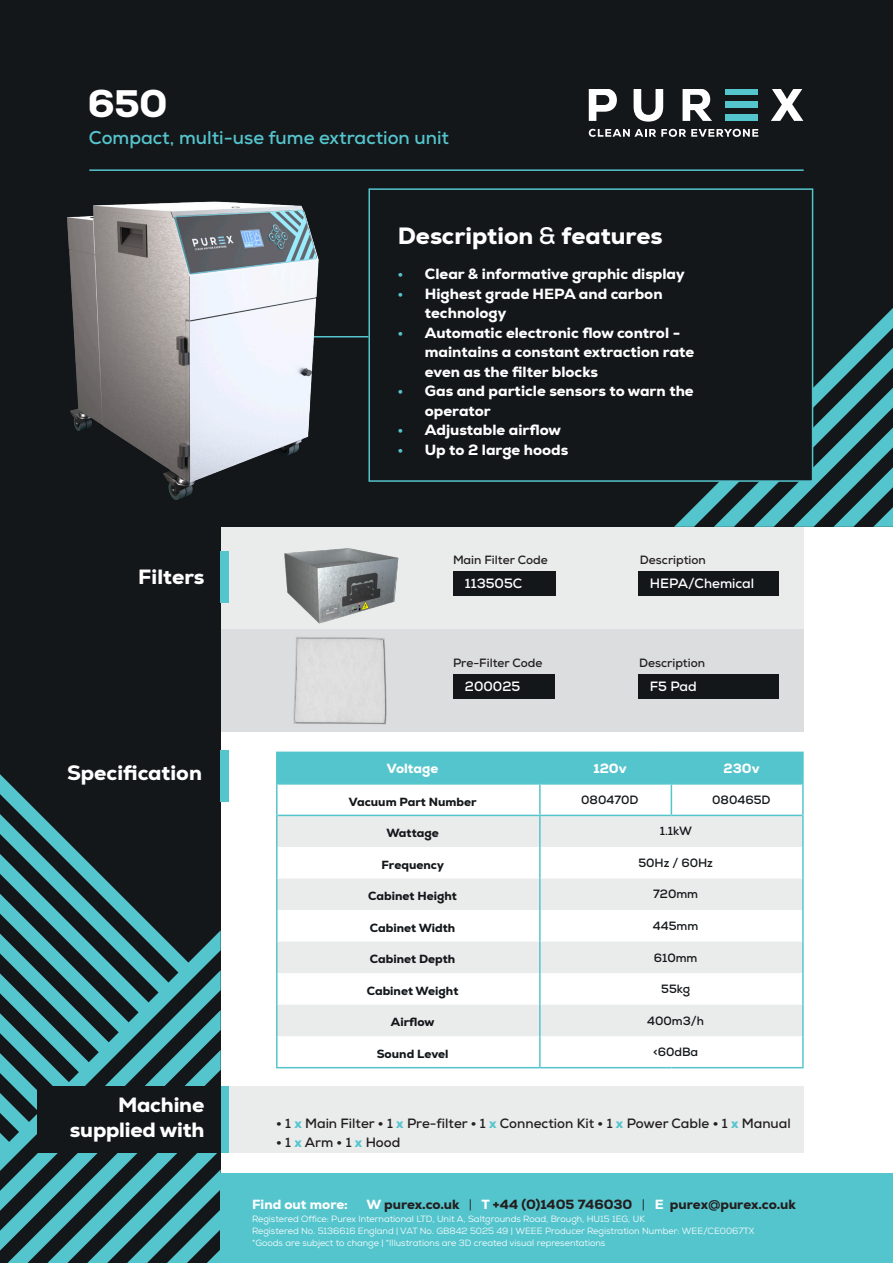
<style>
.page{position:relative;width:893px;height:1263px;background:#fff}
.page>*{position:absolute;margin:0;border:0;box-sizing:border-box;transform-origin:0 0}
.t1{font:800 39px "Nexa";color:#fff}
.t2{font:800 24px "Nexa";color:#fff}
.t3{font:800 21px/25.2px "Nexa";letter-spacing:-.01em;color:#fff;text-align:right}
.t4{font:700 18.45px "Nexa";color:#55c5cd}
.t5{font:800 15px/19.5px "Nexa";color:#fff}
.t6{font:700 13.5px "Nexa";color:#231f20}
.t7{font:800 13.5px "Nexa";color:#231f20}
.t8{font:700 13.5px "Nexa";color:#fff}
.t9{font:800 13.5px "Nexa";color:#fff}
.t10{font:800 12px "Nexa";color:#13171a}
.t11{font:700 12px "Nexa";color:#13171a}
.t12{font:700 12px "Nexa";color:#231f20}
.t13{font:9px "Nexa";color:#fff}
.s1{font-weight:700}
.s2{font-family:"Montserrat";font-weight:700;color:#55c5cd}
.s3{font-weight:800}
.s4{font-weight:800;color:#55c5cd}
.s5{color:#fff}
.s6{font-weight:400}
</style>
<div class="page">
<div style="left:0;top:11px;width:893px;height:516px;background:#13171a"></div>
<div style="left:346px;top:0;width:547px;height:139px;background:#13171a"></div>
<div style="left:221px;top:527px;width:583px;height:103px;background:#eaebeb"></div>
<div style="left:221px;top:630px;width:583px;height:102px;background:#dbddde"></div>
<div style="left:0;top:1px;width:221px;height:1262px;background:#13171a"></div>
<svg style="left:0;top:774px;width:221px;height:489px"></svg>
<div style="left:221px;top:551px;width:8px;height:52px;background:#55c5cd"></div>
<div style="left:221px;top:750px;width:8px;height:52px;background:#55c5cd"></div>
<div style="left:221px;top:1086px;width:8px;height:66px;background:#55c5cd"></div>
<div style="left:37px;top:1086px;width:184px;height:66px;background:#13171a"></div>
<svg style="left:0;top:0;width:346px;height:11px"></svg>
<svg style="left:589px;top:129px;width:169px;height:8px"></svg>
<svg style="left:589px;top:89px;width:28px;height:32px"></svg>
<svg style="left:634px;top:89px;width:29px;height:33px"></svg>
<svg style="left:683px;top:89px;width:29px;height:32px"></svg>
<svg style="left:771px;top:89px;width:32px;height:32px"></svg>
<div style="left:725px;top:89px;width:33px;height:6px;background:#55c5cd"></div>
<div style="left:725px;top:101px;width:33px;height:7px;background:#55c5cd"></div>
<div style="left:725px;top:114px;width:33px;height:7px;background:#55c5cd"></div>
<div style="left:229px;top:1086px;width:575px;height:66px;background:#eaebeb"></div>
<svg style="left:714px;top:295px;width:179px;height:232px"></svg>
<div style="left:368px;top:188px;width:445px;height:294px;background:#13171a;border:2px solid #55c5cd"></div>
<div style="left:453px;top:571px;width:103px;height:25px;background:#13171a"></div>
<div style="left:453px;top:674px;width:102px;height:25px;background:#13171a"></div>
<div style="left:638px;top:571px;width:141px;height:25px;background:#13171a"></div>
<div style="left:638px;top:674px;width:141px;height:25px;background:#13171a"></div>
<img style="left:284px;top:548px;width:115px;height:76px">
<img style="left:293px;top:637px;width:94px;height:88px">
<div style="left:278px;top:753px;width:524px;height:30px;background:#55c5cd"></div>
<svg style="left:278px;top:816px;width:524px;height:220px;fill:#eaebeb"></svg>
<hr style="left:276px;top:751px;width:264px;height:2px;background:#55c5cd">
<hr style="left:276px;top:753px;width:2px;height:30px;background:#55c5cd">
<hr style="left:540px;top:751px;width:131px;height:2px;background:#55c5cd">
<hr style="left:539px;top:753px;width:2px;height:30px;background:#55c5cd">
<hr style="left:671px;top:751px;width:133px;height:2px;background:#55c5cd">
<hr style="left:671px;top:753px;width:1px;height:30px;background:#55c5cd">
<hr style="left:802px;top:753px;width:2px;height:30px;background:#55c5cd">
<hr style="left:276px;top:783px;width:264px;height:2px;background:#55c5cd">
<hr style="left:276px;top:785px;width:2px;height:30px;background:#55c5cd">
<hr style="left:540px;top:783px;width:131px;height:2px;background:#55c5cd">
<hr style="left:539px;top:785px;width:2px;height:30px;background:#55c5cd">
<hr style="left:671px;top:783px;width:133px;height:2px;background:#55c5cd">
<hr style="left:671px;top:785px;width:1px;height:30px;background:#55c5cd">
<hr style="left:802px;top:785px;width:2px;height:30px;background:#55c5cd">
<hr style="left:540px;top:815px;width:131px;height:1px;background:#55c5cd">
<hr style="left:671px;top:815px;width:131px;height:1px;background:#55c5cd">
<hr style="left:802px;top:815px;width:2px;height:32px;background:#55c5cd">
<hr style="left:802px;top:847px;width:2px;height:31px;background:#55c5cd">
<hr style="left:802px;top:878px;width:2px;height:32px;background:#55c5cd">
<hr style="left:802px;top:910px;width:2px;height:31px;background:#55c5cd">
<hr style="left:802px;top:941px;width:2px;height:32px;background:#55c5cd">
<hr style="left:802px;top:973px;width:2px;height:31px;background:#55c5cd">
<hr style="left:802px;top:1004px;width:2px;height:32px;background:#55c5cd">
<hr style="left:802px;top:1036px;width:2px;height:31px;background:#55c5cd">
<hr style="left:540px;top:1067px;width:131px;height:1px;background:#55c5cd">
<hr style="left:671px;top:1067px;width:133px;height:1px;background:#55c5cd">
<hr style="left:278px;top:815px;width:262px;height:1px;background:#55c5cd">
<hr style="left:276px;top:815px;width:2px;height:32px;background:#55c5cd">
<hr style="left:539px;top:816px;width:2px;height:31px;background:#55c5cd">
<hr style="left:276px;top:847px;width:2px;height:31px;background:#55c5cd">
<hr style="left:539px;top:847px;width:2px;height:31px;background:#55c5cd">
<hr style="left:276px;top:878px;width:2px;height:32px;background:#55c5cd">
<hr style="left:539px;top:878px;width:2px;height:32px;background:#55c5cd">
<hr style="left:276px;top:910px;width:2px;height:31px;background:#55c5cd">
<hr style="left:539px;top:910px;width:2px;height:31px;background:#55c5cd">
<hr style="left:276px;top:941px;width:2px;height:32px;background:#55c5cd">
<hr style="left:539px;top:941px;width:2px;height:32px;background:#55c5cd">
<hr style="left:276px;top:973px;width:2px;height:31px;background:#55c5cd">
<hr style="left:539px;top:973px;width:2px;height:31px;background:#55c5cd">
<hr style="left:276px;top:1004px;width:2px;height:32px;background:#55c5cd">
<hr style="left:539px;top:1004px;width:2px;height:32px;background:#55c5cd">
<hr style="left:276px;top:1036px;width:2px;height:31px;background:#55c5cd">
<hr style="left:539px;top:1036px;width:2px;height:31px;background:#55c5cd">
<hr style="left:276px;top:1067px;width:264px;height:1px;background:#55c5cd">
<div style="left:221px;top:1174px;width:672px;height:89px;background:#55c5cd"></div>
<hr style="left:89px;top:169px;width:715px;height:2px;background:#55c5cd">
<img style="left:67px;top:188px;width:303px;height:312px">
<p class="t1" style="left:88px;top:79px;width:81px">650</p>
<p class="t4" style="left:89px;top:125px;width:362px">Compact, multi-use fume extraction unit</p>
<p class="t2" style="left:398px;top:220px;width:266px">Description <span class="s1">&amp;</span> features</p>
<p class="t5" style="left:398px;top:264px;width:288px"><span class="s2">•</span> Clear &amp; informative graphic display</p>
<p class="t5" style="left:425px;top:284px;width:239px;text-indent:-27px"><span class="s2">•</span> Highest grade HEPA and carbon technology</p>
<p class="t5" style="left:425px;top:323px;width:271px;text-indent:-27px"><span class="s2">•</span> Automatic electronic flow control - maintains a constant extraction rate even as the filter blocks</p>
<p class="t5" style="left:425px;top:381px;width:270px;text-indent:-27px"><span class="s2">•</span> Gas and particle sensors to warn the operator</p>
<p class="t5" style="left:398px;top:420px;width:165px"><span class="s2">•</span> Adjustable airflow</p>
<p class="t5" style="left:398px;top:440px;width:172px"><span class="s2">•</span> Up to 2 large hoods</p>
<p class="t3" style="left:138px;top:564px;width:68px">Filters</p>
<p class="t3" style="left:67px;top:760px;width:136px">Specification</p>
<p class="t3" style="left:70px;top:1091px;width:136px">Machine supplied with</p>
<p class="t12" style="left:453px;top:552px;width:96px">Main Filter Code</p>
<p class="t12" style="left:640px;top:552px;width:67px">Description</p>
<p class="t8" style="left:465px;top:574px;width:59px">113505C</p>
<p class="t8" style="left:650px;top:574px;width:106px">HEPA/Chemical</p>
<p class="t12" style="left:453px;top:655px;width:91px">Pre-Filter Code</p>
<p class="t12" style="left:639px;top:655px;width:67px">Description</p>
<p class="t8" style="left:465px;top:677px;width:57px">200025</p>
<p class="t8" style="left:650px;top:677px;width:48px">F5 Pad</p>
<p class="t9" style="left:387px;top:760px;width:53px">Voltage</p>
<p class="t9" style="left:593px;top:760px;width:35px">120v</p>
<p class="t9" style="left:724px;top:760px;width:38px">230v</p>
<p class="t10" style="left:349px;top:794px;width:129px">Vacuum Part Number</p>
<p class="t11" style="left:581px;top:792px;width:59px">080470D</p>
<p class="t11" style="left:712px;top:792px;width:60px">080465D</p>
<p class="t10" style="left:386px;top:825px;width:54px">Wattage</p>
<p class="t11" style="left:660px;top:823px;width:34px">1.1kW</p>
<p class="t10" style="left:381px;top:857px;width:64px">Frequency</p>
<p class="t11" style="left:638px;top:855px;width:76px">50Hz / 60Hz</p>
<p class="t10" style="left:368px;top:888px;width:90px">Cabinet Height</p>
<p class="t11" style="left:653px;top:886px;width:47px">720mm</p>
<p class="t10" style="left:370px;top:920px;width:87px">Cabinet Width</p>
<p class="t11" style="left:653px;top:918px;width:47px">445mm</p>
<p class="t10" style="left:370px;top:951px;width:87px">Cabinet Depth</p>
<p class="t11" style="left:654px;top:950px;width:45px">610mm</p>
<p class="t10" style="left:367px;top:983px;width:93px">Cabinet Weight</p>
<p class="t11" style="left:661px;top:981px;width:30px">55kg</p>
<p class="t10" style="left:391px;top:1014px;width:45px">Airflow</p>
<p class="t11" style="left:647px;top:1013px;width:58px">400m3/h</p>
<p class="t10" style="left:377px;top:1046px;width:73px">Sound Level</p>
<p class="t11" style="left:653px;top:1044px;width:47px">&lt;60dBa</p>
<p class="t6" style="left:276px;top:1114px;width:516px"><span class="s3">•</span> 1 <span class="s4">x</span> Main Filter <span class="s3">•</span> 1 <span class="s4">x</span> Pre-filter <span class="s3">•</span> 1 <span class="s4">x</span> Connection Kit <span class="s3">•</span> 1 <span class="s4">x</span> Power Cable <span class="s3">•</span> 1 <span class="s4">x</span> Manual</p>
<p class="t6" style="left:276px;top:1134px;width:126px"><span class="s3">•</span> 1 <span class="s4">x</span> Arm <span class="s3">•</span> 1 <span class="s4">x</span> Hood</p>
<p class="t9" style="left:252px;top:1195px;width:97px">Find out more:</p>
<p class="t7" style="left:366px;top:1195px;width:431px"><span class="s5">W</span> purex.co.uk <span class="s6">|</span> <span class="s5">T</span> +44 (0)1405 746030 <span class="s6">|</span> <span class="s5">E</span> purex<span class="s1">@</span>purex.co.uk</p>
<p class="t13" style="left:252px;top:1213px;width:394px">Registered Office: Purex International LTD, Unit A, Saltgrounds Road, Brough, HU15 1EG, UK</p>
<p class="t13" style="left:252px;top:1225px;width:504px">Registered No. 5136616 England | VAT No. GB842 5025 49 | WEEE Producer Registration Number: WEE/CE0067TX</p>
<p class="t13" style="left:252px;top:1237px;width:355px">*Goods are subject to change | *Illustrations are 3D created visual representations</p>
</div>
